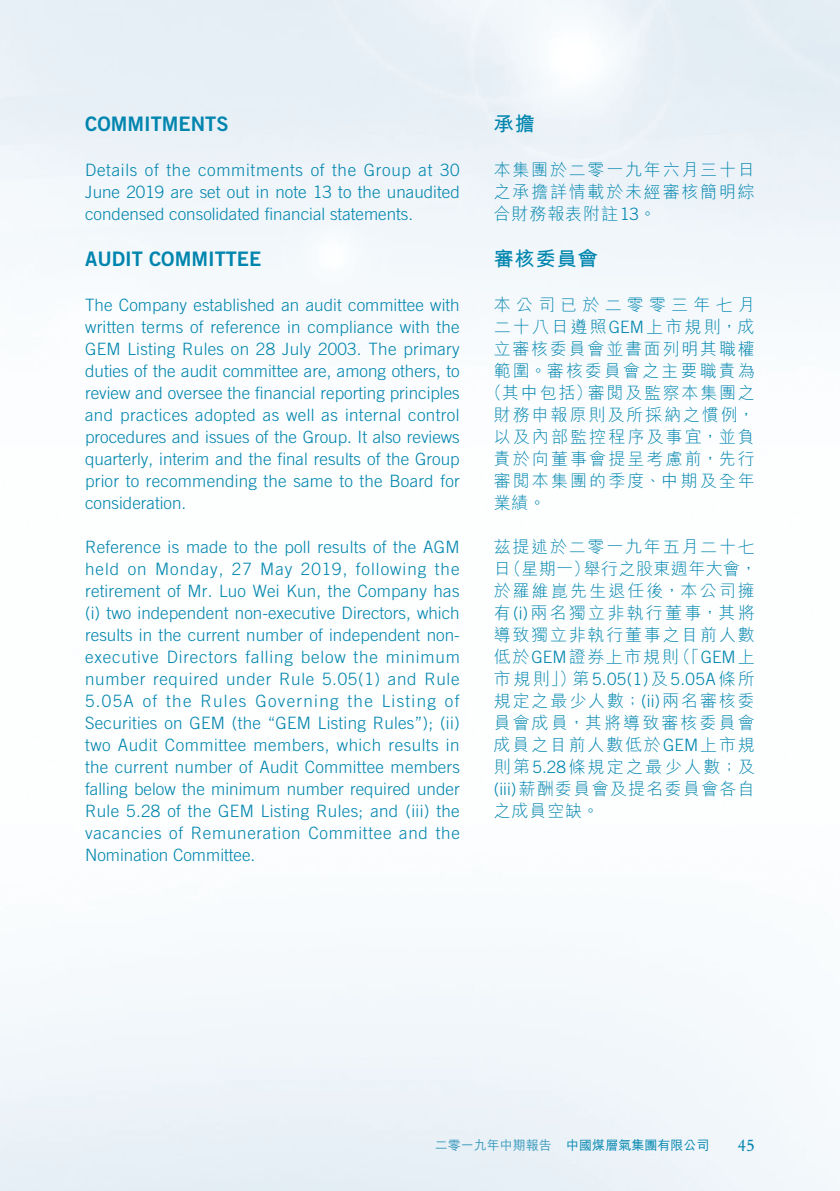
<style>
.page{position:relative;width:840px;height:1191px;background:#fff}
.page>*{position:absolute;margin:0;border:0;box-sizing:border-box;transform-origin:0 0}
.t1{font:20px "Trade Gothic LT Std Bd 2";color:#0085ae}
.t2{font:700 20px "M Hei HK";letter-spacing:.05em;color:#0085ae}
.t3{font:300 17px/22px "Trade Gothic LT Std";color:#0085ae;text-align:justify}
.t4{font:300 17px/22px "M Hei HK";letter-spacing:.105em;color:#0085ae;text-align:justify}
.t5{font:300 17px "M Hei HK";letter-spacing:.125em;color:#0085ae}
.t6{font:300 17px "M Hei HK";letter-spacing:.305em;color:#0085ae}
.t7{font:17px "Stempel Garamond LT Std";color:#0085ae}
.t8{font:500 13px "M Hei HK";color:#0085ae}
.s1{font-family:"Trade Gothic LT Std"}
.s2{font-family:"M Hei HK"}
.s3{color:#3999bc}
</style>
<div class="page">
<p class="t1" style="left:85px;top:112px;width:145px">COMMITMENTS</p>
<p class="t3" style="left:85px;top:158px;width:376px">Details of the commitments of the Group at 30<br>June 2019 are set out in note 13 to the unaudited condensed consolidated financial statements.</p>
<p class="t1" style="left:85px;top:247px;width:178px">AUDIT COMMITTEE</p>
<p class="t3" style="left:85px;top:293px;width:376px">The Company established an audit committee with written terms of reference in compliance with the GEM Listing Rules on 28 July 2003. The primary duties of the audit committee are, among others, to review and oversee the financial reporting principles and practices adopted as well as internal control procedures and issues of the Group. It also reviews quarterly, interim and the final results of the Group prior to recommending the same to the Board for consideration.</p>
<p class="t3" style="left:85px;top:535px;width:376px">Reference is made to the poll results of the AGM held on Monday, 27 May 2019, following the retirement of Mr. Luo Wei Kun, the Company has (i) two independent non-executive Directors, which results in the current number of independent non&shy;executive Directors falling below the minimum number required under Rule 5.05(1) and Rule 5.05A of the Rules Governing the Listing of Securities on GEM (the “GEM Listing Rules”); (ii) two Audit Committee members, which results in the current number of Audit Committee members falling below the minimum number required under Rule 5.28 of the GEM Listing Rules; and (iii) the vacancies of Remuneration Committee and the Nomination Committee.</p>
<p class="t2" style="left:493px;top:109px;width:42px">承擔</p>
<p class="t4" style="left:493px;top:158px;width:262px">本集團於二零一九年六月三十日之承擔詳情載於未經審核簡明綜合財務報表附註<span class="s1">13</span>。</p>
<p class="t2" style="left:493px;top:244px;width:105px">審核委員會</p>
<p class="t6" style="left:493px;top:296px;width:262px">本公司已於二零零三年七月</p>
<p class="t5" style="left:493px;top:318px;width:262px">二十八日遵照<span class="s1">GEM</span>上市規則，成</p>
<p class="t4" style="left:493px;top:337px;width:262px">立審核委員會並書面列明其職權</p>
<p class="t4" style="left:493px;top:359px;width:262px">範圍。審核委員會之主要職責為</p>
<p class="t4" style="left:485px;top:381px;width:271px">（其中包括）審閱及監察本集團之</p>
<p class="t4" style="left:493px;top:403px;width:262px">財務申報原則及所採納之慣例，</p>
<p class="t4" style="left:493px;top:425px;width:262px">以及內部監控程序及事宜，並負</p>
<p class="t4" style="left:493px;top:447px;width:262px">責於向董事會提呈考慮前，先行</p>
<p class="t4" style="left:493px;top:469px;width:262px">審閱本集團的季度、中期及全年</p>
<p class="t4" style="left:493px;top:491px;width:53px">業績。</p>
<p class="t4" style="left:493px;top:535px;width:265px;text-align:left">茲提述於二零一九年五月二十七日（星期一）舉行之股東週年大會，於羅維崑先生退任後，本公司擁有<span class="s1">(i)</span>兩名獨立非執行董事，其將導致獨立非執行董事之目前人數低於<span class="s1">GEM</span>證券上市規則（「<span class="s1">GEM</span>上</p>
<p class="t3" style="left:493px;top:667px;width:262px"><span class="s2">市規則」）第</span>5.05(1)<span class="s2">及</span>5.05A<span class="s2">條所</span></p>
<p class="t4" style="left:493px;top:689px;width:262px">規定之最少人數；<span class="s1">(ii)</span>兩名審核委員會成員，其將導致審核委員會成員之目前人數低於<span class="s1">GEM</span>上市規則第<span class="s1">5.28</span>條規定之最少人數；及<span class="s1">(iii)</span>薪酬委員會及提名委員會各自之成員空缺。</p>
<p class="t8" style="left:434px;top:1135px;width:276px"><span class="s3">二零一九年中期報告</span> 中國煤層氣集團有限公司</p>
<p class="t7" style="left:737px;top:1134px;width:18px">45</p>
</div>
